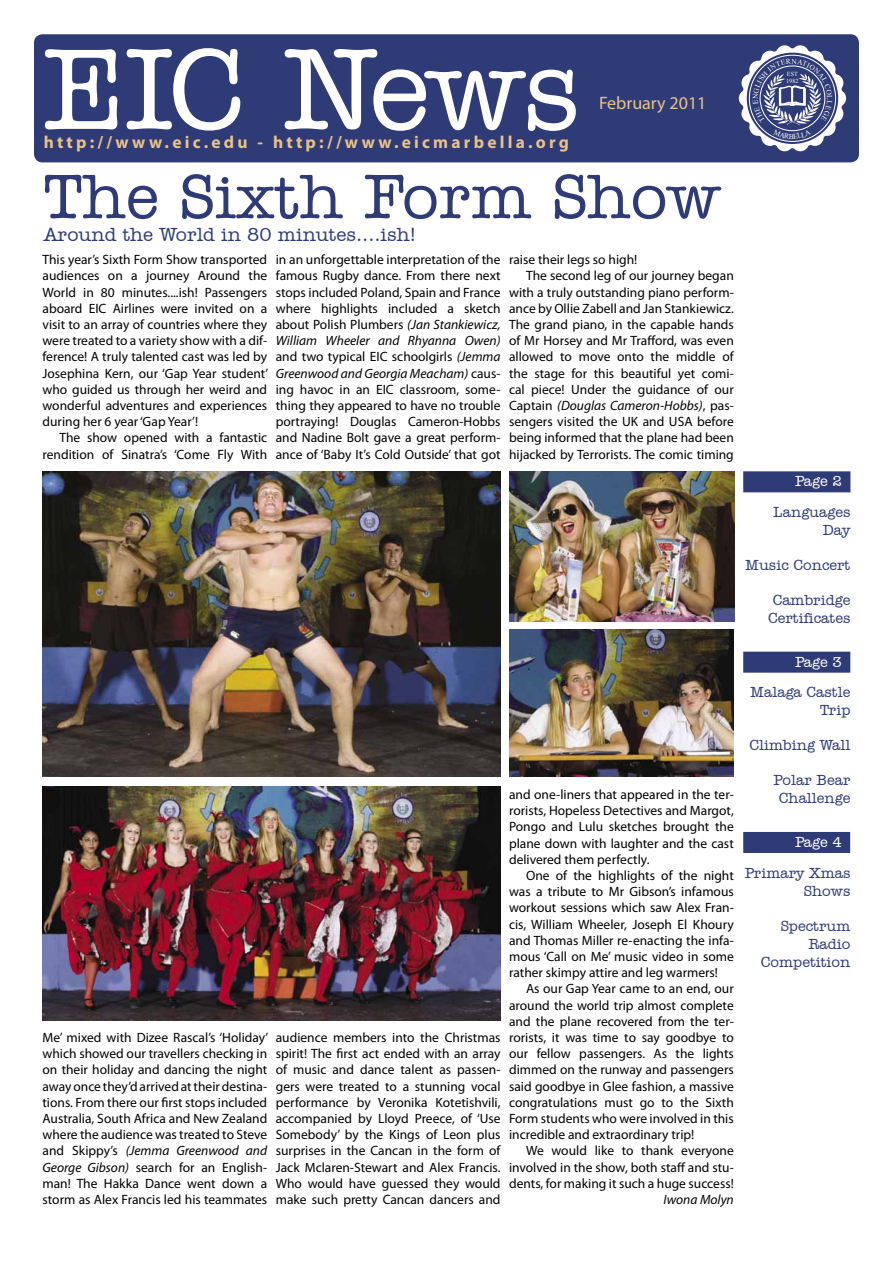
<style>
.page{position:relative;width:893px;height:1263px;background:#fff}
.page>*{position:absolute;margin:0;border:0;box-sizing:border-box;transform-origin:0 0}
.t1{font:500 118.5px "Amer Typewriter IT Cby BT";letter-spacing:-.02em;color:#fff}
.t2{font:500 64.5px "Amer Typewriter IT Cby BT";color:#2f3b77}
.t3{font:500 19.5px "Amer Typewriter IT Cby BT";color:#2f3b77}
.t4{font:18px "Myriad Pro";color:#e8c288}
.t5{font:700 17.4px "Myriad Pro";letter-spacing:.185em;color:#e8c288}
.t6{font:500 15px/18px "Amer Typewriter IT Cby BT";color:#2f3b77;text-align:right}
.t7{font:500 15px "Amer Typewriter IT Cby BT";color:#fff}
.t8{font:13.5px/16.2px "Myriad Pro";color:#000;text-align:justify}
.t9{font:italic 13.5px "Myriad Pro";color:#000}
.t10{font:6.15px/7.4px "Times New Roman";color:#fff}
.s1{font-style:italic}
.s2{font-style:normal}
</style>
<div class="page">
<div style="left:34px;top:34px;width:825px;height:128px;background:#2f3b77;border-radius:9px"></div>
<img style="left:509px;top:471px;width:225px;height:150px">
<img style="left:43px;top:471px;width:458px;height:305px">
<img style="left:509px;top:630px;width:225px;height:146px">
<div style="left:743px;top:471px;width:107px;height:21px;background:#2f3b77"></div>
<div style="left:743px;top:652px;width:107px;height:21px;background:#2f3b77"></div>
<div style="left:743px;top:832px;width:107px;height:21px;background:#2f3b77"></div>
<img style="left:43px;top:787px;width:458px;height:233px">
<svg style="left:739px;top:45px;width:107px;height:106px"></svg>
<h1 class="t1" style="left:43px;top:17px;width:540px">EIC News</h1>
<p class="t5" style="left:44px;top:131px;width:527px">http://www.eic.edu - http://www.eicmarbella.org</p>
<h3 class="t4" style="left:599px;top:92px;width:109px">February 2011</h3>
<h2 class="t2" style="left:44px;top:157px;width:678px">The Sixth Form Show</h2>
<h3 class="t3" style="left:44px;top:223px;width:374px">Around the World in 80 minutes....ish!</h3>
<p class="t8" style="left:276px;top:251px;width:226px">in an unforgettable interpretation of the famous Rugby dance. From there next stops included Poland, Spain and France where highlights included a sketch about Polish Plumbers <span class="s1">(Jan Stankiewicz, William Wheeler and Rhyanna Owen) </span>and two typical EIC schoolgirls <span class="s1">(Jemma Greenwood and Georgia Meacham)</span> caus&shy;ing havoc in an EIC classroom, some&shy;thing they appeared to have no trouble portraying! Douglas Cameron-Hobbs and Nadine Bolt gave a great perform&shy;ance of ‘Baby It’s Cold Outside’ that got</p>
<p class="t8" style="left:43px;top:251px;width:227px">This year’s Sixth Form Show transported audiences on a journey Around the World in 80 minutes....ish! Passengers aboard EIC Airlines were invited on a visit to an array of countries where they were treated to a variety show with a dif&shy;ference! A truly talented cast was led by Josephina Kern, our ‘Gap Year student’ who guided us through her weird and wonderful adventures and experiences during her 6 year ‘Gap Year’!</p>
<p class="t8" style="left:43px;top:430px;width:226px;text-align:right">The show opened with a fantastic rendition of Sinatra’s ‘Come Fly With</p>
<p class="t8" style="left:509px;top:251px;width:130px">raise their legs so high!</p>
<p class="t8" style="left:526px;top:268px;width:209px">The second leg of our journey began</p>
<p class="t8" style="left:509px;top:284px;width:226px">with a truly outstanding piano perform-</p>
<p class="t8" style="left:509px;top:300px;width:226px">ance by Ollie Zabell and Jan Stankiewicz.</p>
<p class="t8" style="left:509px;top:316px;width:226px">The grand piano, in the capable hands</p>
<p class="t8" style="left:509px;top:332px;width:226px">of Mr Horsey and Mr Trafford, was even</p>
<p class="t8" style="left:509px;top:349px;width:226px">allowed to move onto the middle of</p>
<p class="t8" style="left:509px;top:365px;width:226px">the stage for this beautiful yet comi-</p>
<p class="t8" style="left:509px;top:381px;width:226px">cal piece! Under the guidance of our</p>
<p class="t9" style="left:509px;top:397px;width:226px"><span class="s2">Captain</span> (Douglas Cameron-Hobbs)<span class="s2">, pas-</span></p>
<p class="t8" style="left:509px;top:413px;width:226px">sengers visited the UK and USA before</p>
<p class="t8" style="left:509px;top:430px;width:226px">being informed that the plane had been</p>
<p class="t8" style="left:509px;top:446px;width:226px">hijacked by Terrorists. The comic timing</p>
<p class="t8" style="left:276px;top:1029px;width:226px">audience members into the Christmas spirit! The first act ended with an array of music and dance talent as passen&shy;gers were treated to a stunning vocal performance by Veronika Kotetishvili, accompanied by Lloyd Preece, of ‘Use Somebody’ by the Kings of Leon plus surprises in the Cancan in the form of Jack Mclaren-Stewart and Alex Francis.<br>Who would have guessed they would make such pretty Cancan dancers and</p>
<p class="t8" style="left:43px;top:1029px;width:227px">Me’ mixed with Dizee Rascal’s ‘Holiday’ which showed our travellers checking in on their holiday and dancing the night away once they’d arrived at their destina&shy;tions. From there our first stops included Australia, South Africa and New Zealand where the audience was treated to Steve and Skippy’s <span class="s1">(Jemma Greenwood and George Gibson)</span> search for an English&shy;man! The Hakka Dance went down a storm as Alex Francis led his teammates</p>
<p class="t8" style="left:509px;top:786px;width:226px">and one-liners that appeared in the ter&shy;rorists, Hopeless Detectives and Margot, Pongo and Lulu sketches brought the plane down with laughter and the cast delivered them perfectly.</p>
<p class="t8" style="left:509px;top:867px;width:226px;text-indent:17px">One of the highlights of the night was a tribute to Mr Gibson’s infamous workout sessions which saw Alex Fran&shy;cis, William Wheeler, Joseph El Khoury and Thomas Miller re-enacting the infa&shy;mous ‘Call on Me’ music video in some rather skimpy attire and leg warmers!</p>
<p class="t8" style="left:509px;top:980px;width:226px;text-indent:17px">As our Gap Year came to an end, our around the world trip almost complete and the plane recovered from the ter&shy;rorists, it was time to say goodbye to our fellow passengers. As the lights dimmed on the runway and passengers said goodbye in Glee fashion, a massive congratulations must go to the Sixth Form students who were involved in this incredible and extraordinary trip!</p>
<p class="t8" style="left:509px;top:1142px;width:226px;text-indent:17px">We would like to thank everyone involved in the show, both staff and stu&shy;dents, for making it such a huge success!</p>
<p class="t9" style="left:664px;top:1191px;width:72px">Iwona Molyn</p>
<p class="t10" style="left:786px;top:70px;width:14px">EST<br>1982</p>
<p class="t7" style="left:795px;top:472px;width:48px">Page 2</p>
<p class="t6" style="left:773px;top:503px;width:79px">Languages<br>Day</p>
<p class="t6" style="left:745px;top:556px;width:107px">Music Concert</p>
<p class="t6" style="left:768px;top:591px;width:84px;text-align:center">Cambridge<br>Certificates</p>
<p class="t7" style="left:795px;top:652px;width:48px">Page 3</p>
<p class="t6" style="left:750px;top:683px;width:102px">Malaga Castle<br>Trip</p>
<p class="t6" style="left:749px;top:736px;width:102px">Climbing Wall</p>
<p class="t6" style="left:774px;top:771px;width:78px;text-align:center">Polar Bear<br>Challenge</p>
<p class="t7" style="left:795px;top:833px;width:48px">Page 4</p>
<p class="t6" style="left:745px;top:863px;width:107px">Primary Xmas<br>Shows</p>
<p class="t6" style="left:761px;top:916px;width:91px">Spectrum<br>Radio<br>Competition</p>
</div>
